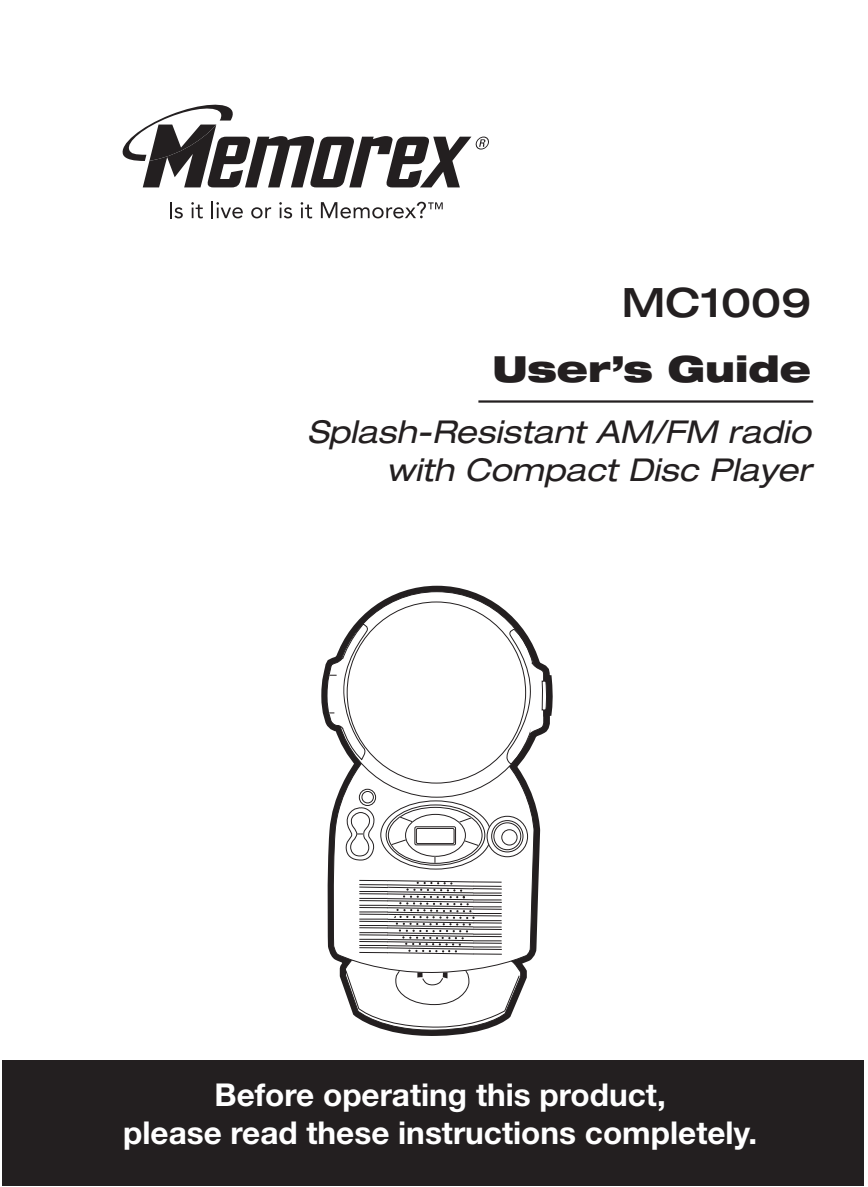
<style>
.page{position:relative;width:868px;height:1187px;background:#fff}
.page>*{position:absolute;margin:0;border:0;box-sizing:border-box;transform-origin:0 0}
.t1{font:500 expanded 40.5px "Helvetica Neue";color:#231f20}
.t2{font:900 expanded 36px "Helvetica Neue";color:#231f20}
.t3{font:700 31.5px/38.2px "Helvetica Neue";color:#fff;text-align:center}
.t4{font:italic expanded 31.5px/37.8px "Helvetica Neue";color:#231f20;text-align:right}
</style>
<div class="page">
<svg style="left:122px;top:104px;width:367px;height:83px"></svg>
<svg style="left:170px;top:202px;width:13px;height:16px"></svg>
<svg style="left:191px;top:202px;width:12px;height:16px"></svg>
<svg style="left:211px;top:201px;width:32px;height:17px"></svg>
<svg style="left:251px;top:207px;width:20px;height:11px"></svg>
<svg style="left:279px;top:202px;width:13px;height:16px"></svg>
<svg style="left:300px;top:202px;width:12px;height:16px"></svg>
<svg style="left:321px;top:202px;width:121px;height:16px"></svg>
<svg style="left:321px;top:585px;width:231px;height:450px"></svg>
<svg style="left:331px;top:760px;width:203px;height:213px"></svg>
<svg style="left:335px;top:591px;width:203px;height:206px"></svg>
<svg style="left:381px;top:800px;width:110px;height:69px"></svg>
<svg style="left:386px;top:804px;width:99px;height:61px"></svg>
<div style="left:386px;top:804px;width:99px;height:61px;border:1px solid #231f20;border-radius:50%"></div>
<svg style="left:388px;top:807px;width:94px;height:56px"></svg>
<div style="left:388px;top:807px;width:94px;height:56px;border:1px solid #231f20;border-radius:50%"></div>
<div style="left:405px;top:814px;width:60px;height:42px;background:#fff;border-radius:50%"></div>
<div style="left:405px;top:814px;width:60px;height:42px;border:1px solid #231f20;border-radius:50%"></div>
<div style="left:414px;top:826px;width:41px;height:19px;border:1px solid #231f20"></div>
<div style="left:416px;top:828px;width:38px;height:15px;border:1px solid #231f20"></div>
<svg style="left:487px;top:816px;width:40px;height:40px"></svg>
<div style="left:487px;top:816px;width:40px;height:40px;border:1px solid #231f20;border-radius:50%"></div>
<svg style="left:491px;top:820px;width:32px;height:31px"></svg>
<div style="left:491px;top:820px;width:32px;height:32px;border:1px solid #231f20;border-radius:50%"></div>
<svg style="left:494px;top:822px;width:26px;height:27px"></svg>
<div style="left:493px;top:822px;width:28px;height:27px;border:1px solid #231f20;border-radius:50%"></div>
<div style="left:501px;top:829px;width:16px;height:16px;background:#fff;border-radius:50%"></div>
<div style="left:501px;top:829px;width:16px;height:16px;border:1px solid #231f20;border-radius:50%"></div>
<svg style="left:345px;top:807px;width:29px;height:53px"></svg>
<svg style="left:359px;top:789px;width:16px;height:16px"></svg>
<div style="left:359px;top:789px;width:17px;height:16px;border:1px solid #231f20;border-radius:50%"></div>
<div style="left:362px;top:791px;width:11px;height:11px;background:#fff;border-radius:50%"></div>
<div style="left:361px;top:791px;width:12px;height:12px;border:1px solid #231f20;border-radius:50%"></div>
<svg style="left:458px;top:817px;width:14px;height:5px"></svg>
<svg style="left:464px;top:840px;width:15px;height:6px"></svg>
<svg style="left:390px;top:839px;width:16px;height:6px"></svg>
<svg style="left:399px;top:816px;width:14px;height:6px"></svg>
<svg style="left:345px;top:880px;width:176px;height:151px"></svg>
<div style="left:347px;top:602px;width:178px;height:181px;background:#fff;border-radius:50%"></div>
<svg style="left:506px;top:629px;width:41px;height:135px"></svg>
<svg style="left:326px;top:624px;width:44px;height:136px"></svg>
<hr style="left:478px;top:400px;width:335px;height:2px;background:#231f20">
<div style="left:2px;top:1060px;width:861px;height:125px;background:#231f20"></div>
<p class="t1" style="left:622px;top:288px;width:190px">MC1009</p>
<p class="t2" style="left:492px;top:355px;width:319px">User’s Guide</p>
<p class="t4" style="left:307px;top:416px;width:505px">Splash-Resistant AM/FM radio with Compact Disc Player</p>
<p class="t3" style="left:123px;top:1078px;width:635px">Before operating this product,<br>please read these instructions completely.</p>
</div>
